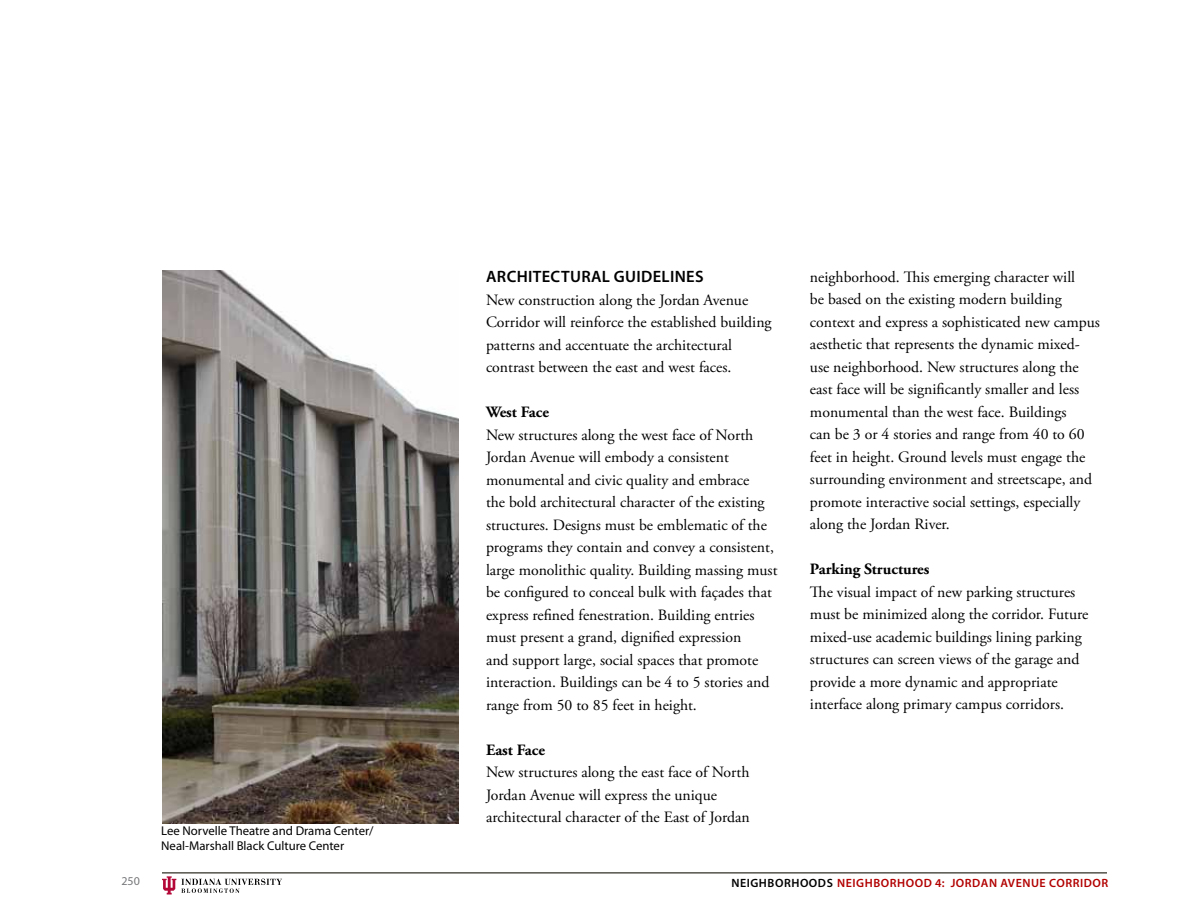
<style>
.page{position:relative;width:1188px;height:918px;background:#fff}
.page>*{position:absolute;margin:0;border:0;box-sizing:border-box;transform-origin:0 0}
.t1{font:600 16.5px "Myriad Pro";color:#000}
.t2{font:15.75px/22.5px "Adobe Garamond Pro";color:#000}
.t3{font:700 15.75px "Adobe Garamond Pro";color:#000}
.t4{font:12.75px/15px "Myriad Pro";color:#000}
.t5{font:600 12px "Myriad Pro";letter-spacing:.045em;color:#b20000}
.t6{font:600 12px "Myriad Pro";color:#000}
.t7{font:12px "Myriad Pro";color:#77787b}
</style>
<div class="page">
<hr style="left:162px;top:872px;width:945px;height:2px;background:#54534a">
<svg style="left:162px;top:876px;width:120px;height:19px"></svg>
<img style="left:162px;top:270px;width:297px;height:554px">
<p class="t4" style="left:161px;top:823px;width:214px">Lee Norvelle Theatre and Drama Center/<br>Neal-Marshall Black Culture Center</p>
<p class="t1" style="left:486px;top:266px;width:11px">ARCHITECTURAL</p>
<p class="t1" style="left:614px;top:266px;width:10px">GUIDELINES</p>
<p class="t2" style="left:486px;top:289px;width:287px">New construction along the Jordan Avenue Corridor will reinforce the established building patterns and accentuate the architectural contrast between the east and west faces.</p>
<p class="t3" style="left:486px;top:403px;width:65px">West Face</p>
<p class="t2" style="left:486px;top:424px;width:293px">New structures along the west face of North Jordan Avenue will embody a consistent monumental and civic quality and embrace<br>the bold architectural character of the existing structures. Designs must be emblematic of the programs they contain and convey a consistent, large monolithic quality. Building massing must be configured to conceal bulk with façades that express refined fenestration. Building entries must present a grand, dignified expression<br>and support large, social spaces that promote interaction. Buildings can be 4 to 5 stories and range from 50 to 85 feet in height.</p>
<p class="t3" style="left:486px;top:741px;width:61px">East Face</p>
<p class="t2" style="left:486px;top:762px;width:265px">New structures along the east face of North<br>Jordan Avenue will express the unique architectural character of the East of Jordan</p>
<p class="t2" style="left:810px;top:266px;width:291px">neighborhood. This emerging character will<br>be based on the existing modern building context and express a sophisticated new campus aesthetic that represents the dynamic mixed&shy;use neighborhood. New structures along the east face will be significantly smaller and less monumental than the west face. Buildings<br>can be 3 or 4 stories and range from 40 to 60 feet in height. Ground levels must engage the surrounding environment and streetscape, and promote interactive social settings, especially along the Jordan River.</p>
<p class="t3" style="left:810px;top:560px;width:121px">Parking Structures</p>
<p class="t2" style="left:810px;top:581px;width:280px">The visual impact of new parking structures must be minimized along the corridor. Future mixed-use academic buildings lining parking structures can screen views of the garage and provide a more dynamic and appropriate interface along primary campus corridors.</p>
<p class="t7" style="left:122px;top:875px;width:20px">250</p>
<p class="t6" style="left:731px;top:875px;width:9px">NEIGHBORHOODS</p>
<p class="t5" style="left:837px;top:875px;width:273px">NEIGHBORHOOD 4: JORDAN AVENUE CORRIDOR</p>
</div>
